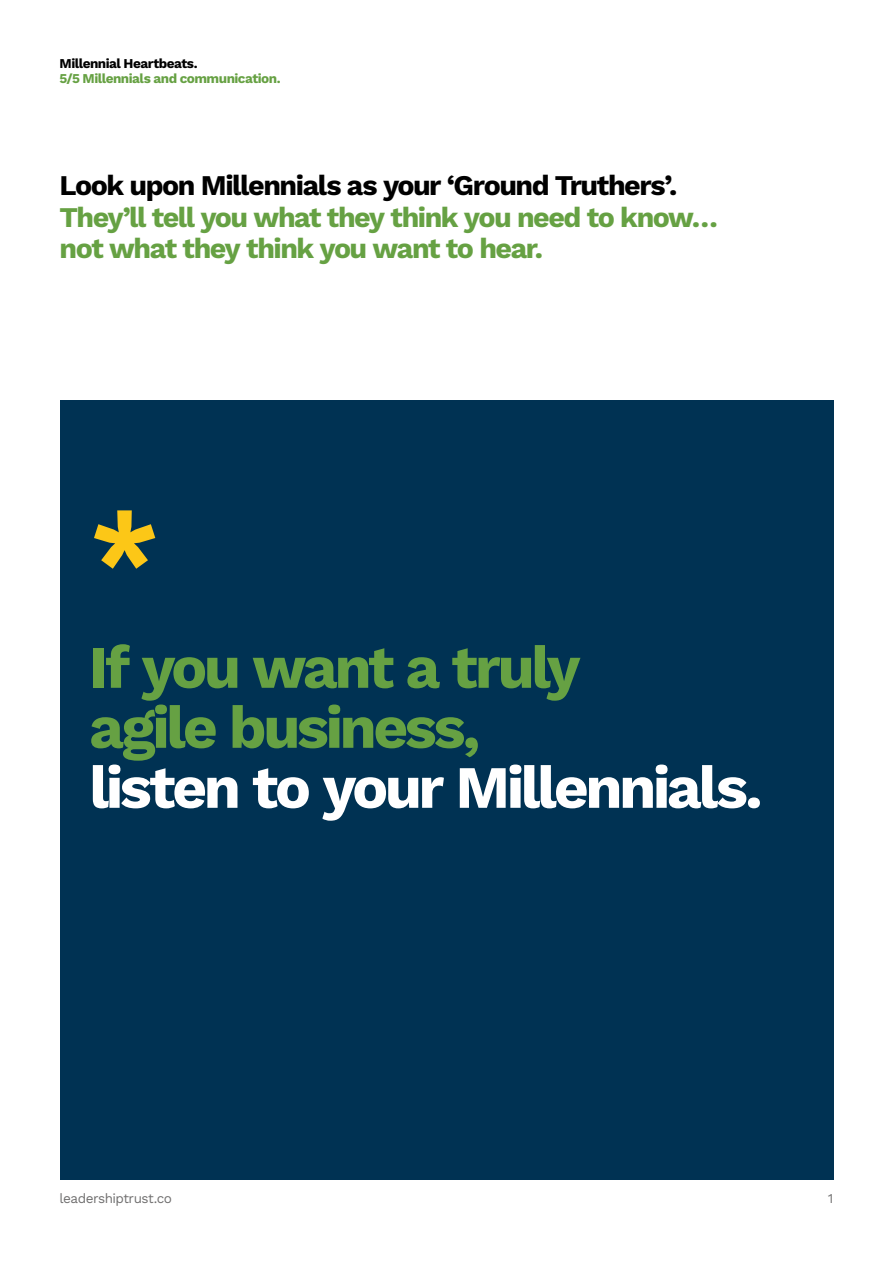
<style>
.page{position:relative;width:893px;height:1263px;background:#fff}
.page>*{position:absolute;margin:0;border:0;box-sizing:border-box;transform-origin:0 0}
.t1{font:700 120px "Work Sans";color:#fcc717}
.t2{font:700 60px/60px "Work Sans";letter-spacing:-.055em;color:#66a143}
.t3{font:700 60px "Work Sans";letter-spacing:-.055em;color:#fff}
.t4{font:700 28.5px/31.5px "Work Sans";letter-spacing:-.05em;color:#66a143}
.t5{font:700 28.5px "Work Sans";letter-spacing:-.05em;color:#000}
.t6{font:700 13.5px "Work Sans";letter-spacing:-.04em;color:#66a143}
.t7{font:700 13.5px "Work Sans";letter-spacing:-.035em;color:#000}
.t8{font:13.5px "Work Sans";letter-spacing:-.04em;color:#706f6f}
</style>
<div class="page">
<div style="left:60px;top:400px;width:773px;height:779px;background:#003253"></div>
<p class="t7" style="left:60px;top:56px;width:140px">Millennial Heartbeats.</p>
<p class="t6" style="left:60px;top:71px;width:223px">5/5 Millennials and communication.</p>
<p class="t5" style="left:60px;top:169px;width:619px">Look upon Millennials as your ‘Ground Truthers’.</p>
<p class="t4" style="left:60px;top:203px;width:660px">They’ll tell you what they think you need to know… not what they think you want to hear.</p>
<h1 class="t1" style="left:89px;top:488px;width:72px">*</h1>
<h2 class="t2" style="left:89px;top:640px;width:493px">If you want a truly agile business,</h2>
<h2 class="t3" style="left:89px;top:753px;width:675px">listen to your Millennials.</h2>
<p class="t8" style="left:60px;top:1191px;width:114px">leadershiptrust.co</p>
<p class="t8" style="left:828px;top:1191px;width:7px">1</p>
</div>
